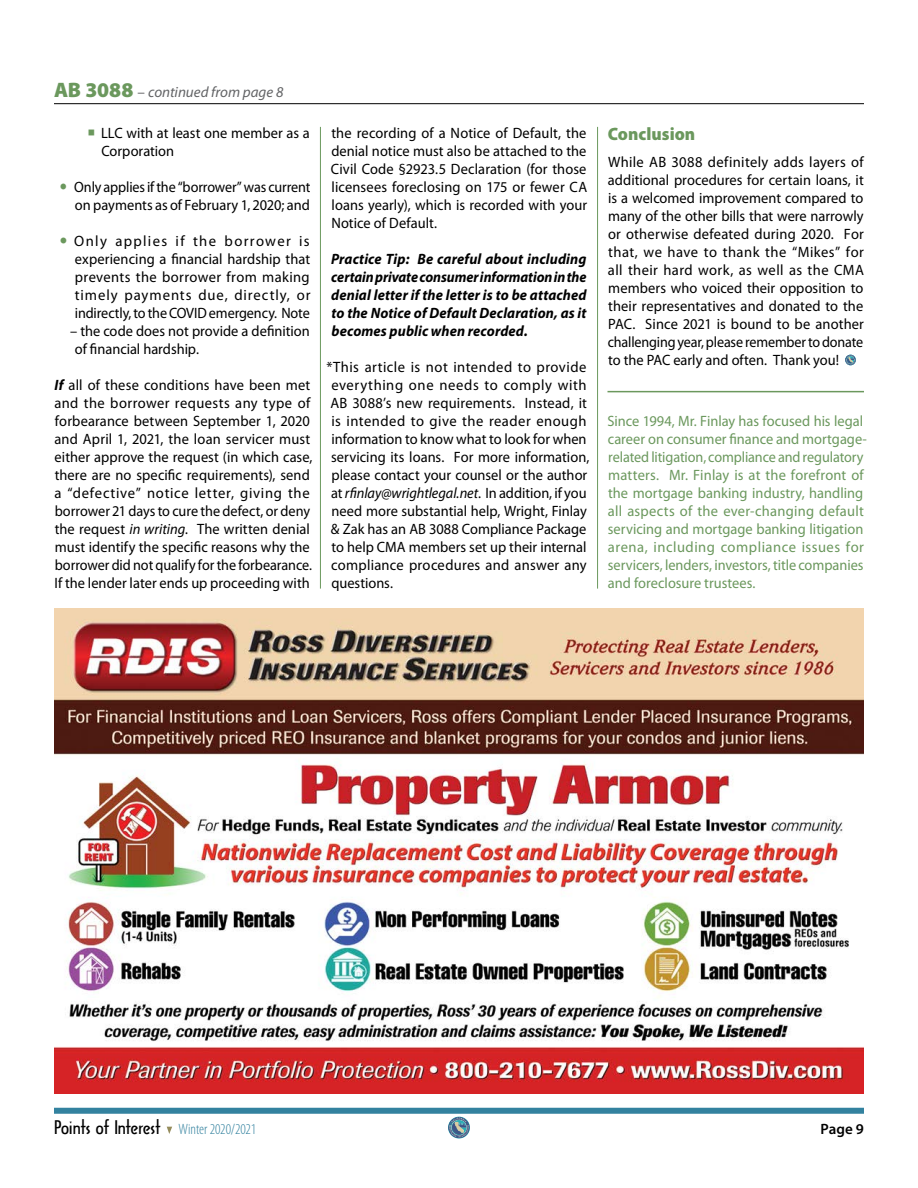
<style>
.page{position:relative;width:918px;height:1188px;background:#fff}
.page>*{position:absolute;margin:0;border:0;box-sizing:border-box;transform-origin:0 0}
.t1{font:18px "Arquitectura";letter-spacing:-.025em;color:#000;scale:1.25 1}
.CMA_Body_Text{font:900 18px "Myriad Pro";color:#6b985d;scale:.96 1}
.CMA_Body_Text-2{font:15px/18px "Myriad Pro";letter-spacing:.005em;color:#000;text-align:justify}
.CMA_Body_Text-3{font:15px/18px "Myriad Pro";letter-spacing:.005em;color:#000;scale:.96 1}
.CMA_Body_Text-4{font:15px/18px "Myriad Pro";color:#6b985d;scale:.96 1}
.CMA_Body_Text-5{font:italic 700 15px/18px "Myriad Pro";letter-spacing:.005em;color:#000;text-align:justify;scale:.96 1}
.CMA_Body_Text-6{font:15px/18px "Myriad Pro";letter-spacing:.005em;color:#000;scale:.94 1}
.t2{font:italic 15px "Myriad Pro";color:#636466}
.t3{font:600 15px "Myriad Pro";color:#000}
.s1{font-weight:900;font-style:normal;font-size:21px;color:#6b985d}
.s2{font-style:normal}
.s3{color:#6b985d}
.s4{font-weight:700;font-style:italic}
.s5{font-style:italic}
.s6{font-family:"Myriad Pro";font-weight:300;font-stretch:condensed;font-size:15px;color:#33829f}
</style>
<div class="page">
<div style="left:54px;top:1108px;width:810px;height:6px;background:#33829f"></div>
<svg style="left:167px;top:1127px;width:5px;height:7px"></svg>
<svg style="left:448px;top:1117px;width:22px;height:21px"></svg>
<svg style="left:448px;top:1118px;width:21px;height:19px"></svg>
<hr style="left:608px;top:391px;width:256px;height:1px;background:#6b985d">
<svg style="left:845px;top:355px;width:11px;height:10px"></svg>
<hr style="left:320px;top:127px;width:1px;height:462px;background:#6b985d">
<hr style="left:597px;top:127px;width:1px;height:462px;background:#6b985d">
<hr style="left:54px;top:103px;width:810px;height:1px;background:#000">
<img style="left:54px;top:609px;width:810px;height:485px">
<p class="t2" style="left:54px;top:84px;width:231px"><span class="s1">AB 3088</span> <span class="s2">–</span> continued from page 8</p>
<p class="CMA_Body_Text-3" style="left:101px;top:125px;width:218px;text-indent:-14px"><span class="s3">○</span> LLC with at least one member as a<br>Corporation</p>
<p class="CMA_Body_Text-6" style="left:74px;top:179px;width:253px">Only applies if the “borrower” was current on payments as of February 1, 2020; and</p>
<p class="CMA_Body_Text-2" style="left:74px;top:233px;width:238px">Only applies if the borrower is experiencing a financial hardship that prevents the borrower from making timely payments due, directly, or indirectly, to the COVID emergency. Note</p>
<p class="CMA_Body_Text-3" style="left:75px;top:323px;width:246px;text-indent:-5px">– the code does not provide a definition of financial hardship.</p>
<p class="CMA_Body_Text-3" style="left:54px;top:377px;width:270px"><span class="s4">If</span> all of these conditions have been met and the borrower requests any type of forbearance between September 1, 2020 and April 1, 2021, the loan servicer must either approve the request (in which case, there are no specific requirements), send a “defective” notice letter, giving the borrower 21 days to cure the defect, or deny the request <span class="s5">in writing.</span> The written denial must identify the specific reasons why the borrower did not qualify for the forbearance.<br>If the lender later ends up proceeding with</p>
<p class="CMA_Body_Text-3" style="left:331px;top:124px;width:269px;text-align:justify">the recording of a Notice of Default, the denial notice must also be attached to the Civil Code §2923.5 Declaration (for those licensees foreclosing on 175 or fewer CA loans yearly), which is recorded with your Notice of Default.</p>
<p class="CMA_Body_Text-5" style="left:331px;top:250px;width:267px">Practice Tip: Be careful about including certain private consumer information in the denial letter if the letter is to be attached to the Notice of Default Declaration, as it becomes public when recorded.</p>
<p class="CMA_Body_Text-2" style="left:327px;top:358px;width:264px;text-align:left">*This article is not intended to provide everything one needs to comply with AB 3088’s new requirements. Instead, it is intended to give the reader enough information to know what to look for when servicing its loans. For more information, please contact your counsel or the author at <span class="s5">rfinlay@wrightlegal.net</span>. In addition, if you need more substantial help, Wright, Finlay &amp; Zak has an AB 3088 Compliance Package to help CMA members set up their internal compliance procedures and answer any questions.</p>
<p class="CMA_Body_Text" style="left:608px;top:124px;width:93px">Conclusion</p>
<p class="CMA_Body_Text-2" style="left:608px;top:154px;width:258px">While AB 3088 definitely adds layers of additional procedures for certain loans, it is a welcomed improvement compared to many of the other bills that were narrowly or otherwise defeated during 2020. For that, we have to thank the “Mikes” for all their hard work, as well as the CMA members who voiced their opposition to their representatives and donated to the PAC. Since 2021 is bound to be another challenging year, please remember to donate to the PAC early and often. Thank you!</p>
<p class="CMA_Body_Text-4" style="left:608px;top:412px;width:272px">Since 1994, Mr. Finlay has focused his legal career on consumer finance and mortgage&shy;related litigation, compliance and regulatory matters. Mr. Finlay is at the forefront of the mortgage banking industry, handling all aspects of the ever-changing default servicing and mortgage banking litigation arena, including compliance issues for servicers, lenders, investors, title companies and foreclosure trustees.</p>
<p class="t1" style="left:54px;top:1116px;width:163px">Points of Interest <span class="s6">Winter 2020/2021</span></p>
<p class="t3" style="left:821px;top:1121px;width:45px">Page 9</p>
</div>
